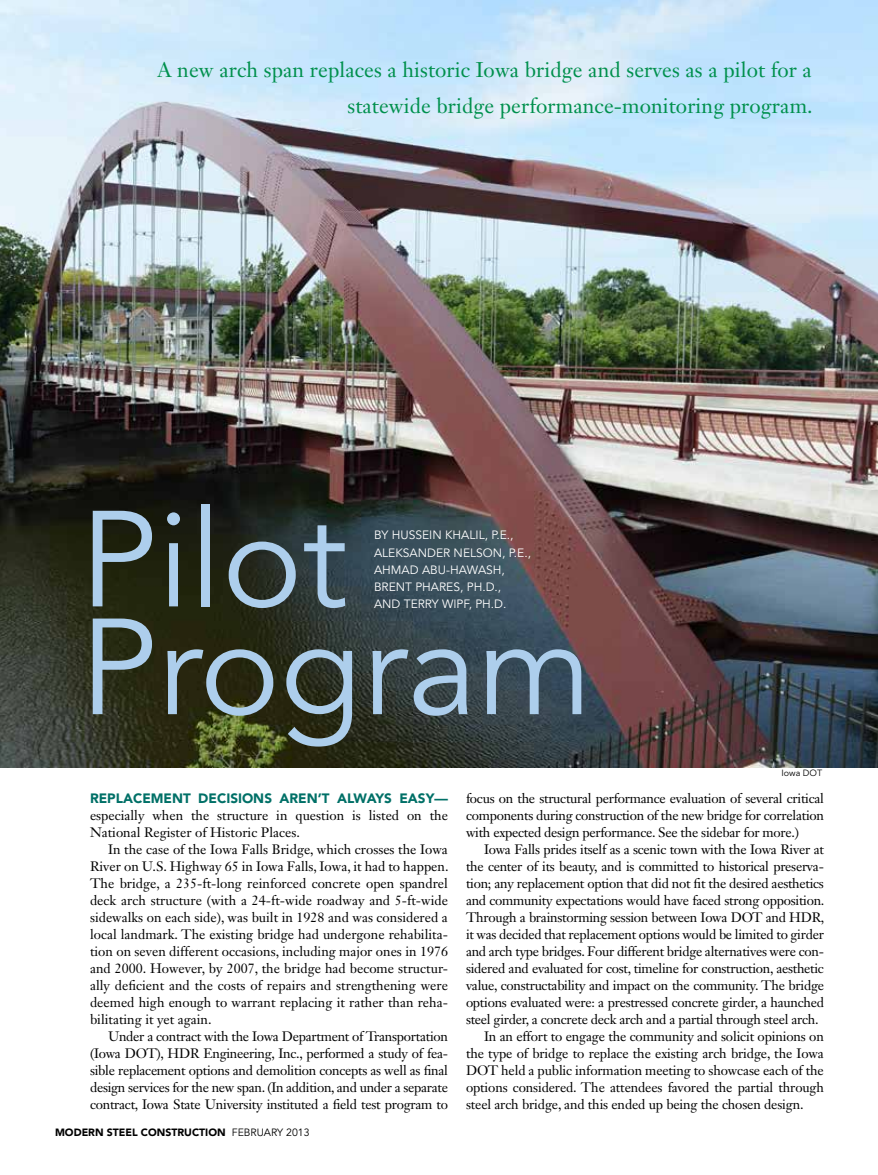
<style>
.page{position:relative;width:878px;height:1175px;background:#fff}
.page>*{position:absolute;margin:0;border:0;box-sizing:border-box;transform-origin:0 0}
.t1{font:135px/107.7px "Avenir LT Std";color:#adceec}
.t2{font:21px/36px "Janson Text LT Std";letter-spacing:.005em;color:#00904d;text-align:right}
.t3{font:13.5px/17px "Janson Text LT Std";letter-spacing:-.02em;color:#000;text-align:justify}
.t4{font:13.5px/17px "Janson Text LT Std";color:#000}
.t5{font:900 13.5px "Avenir LT Std";color:#007067}
.t6{font:12px/17.2px "Avenir LT Std";color:#fff}
.t7{font:900 10.5px "Avenir LT Std";color:#000}
.t8{font:9px "Avenir LT Std";color:#000}
.s1{font-weight:400}
</style>
<div class="page">
<img style="left:0;top:0;width:878px;height:767px">
<h2 class="t2" style="left:158px;top:52px;width:656px">A new arch span replaces a historic Iowa bridge and serves as a pilot for a statewide bridge performance-monitoring program.</h2>
<h1 class="t1" style="left:80px;top:510px;width:514px">PILOT<br>PROGRAM</h1>
<p class="t6" style="left:374px;top:527px;width:158px">BY HUSSEIN KHALIL, P.E.,<br>ALEKSANDER N ELSON, P.E.,<br>AH MAD AB U-HAWASH ,<br>BRENT PHARES, PH .D.,<br>AND TERRY WIPF, PH .D.</p>
<p class="t8" style="left:781px;top:767px;width:29px">I OWA DOT</p>
<p class="t5" style="left:90px;top:789px;width:359px">REPLACEMENT DECISIONS AREN’T ALWAYS EASY—</p>
<p class="t4" style="left:90px;top:806px;width:359px">especially when the structure in question is listed on the<br>National Register of Historic Places.</p>
<p class="t3" style="left:90px;top:840px;width:360px;text-indent:18px">In the case of the Iowa Falls Bridge, which crosses the Iowa River on U.S. Highway 65 in Iowa Falls, Iowa, it had to happen.<br>The bridge, a 235-ft-long reinforced concrete open spandrel deck arch structure (with a 24-ft-wide roadway and 5-ft-wide sidewalks on each side), was built in 1928 and was considered a local landmark. The existing bridge had undergone rehabilita&shy;tion on seven different occasions, including major ones in 1976 and 2000. However, by 2007, the bridge had become structur&shy;ally deficient and the costs of repairs and strengthening were deemed high enough to warrant replacing it rather than reha&shy;bilitating it yet again.</p>
<p class="t3" style="left:90px;top:1027px;width:359px;text-indent:18px">Under a contract with the Iowa Department of Transportation (Iowa DOT), HDR Engineering, Inc., performed a study of fea&shy;sible replacement options and demolition concepts as well as final design services for the new span. (In addition, and under a separate contract, Iowa State University instituted a field test program to</p>
<p class="t7" style="left:55px;top:1125px;width:256px">MODERN STEEL CONSTRUCTION <span class="s1">FEBRUARY 2013</span></p>
<p class="t3" style="left:466px;top:789px;width:359px">focus on the structural performance evaluation of several critical components during construction of the new bridge for correlation with expected design performance. See the sidebar for more.)</p>
<p class="t3" style="left:484px;top:840px;width:341px">Iowa Falls prides itself as a scenic town with the Iowa River at</p>
<p class="t3" style="left:466px;top:857px;width:359px">the center of its beauty, and is committed to historical preserva-</p>
<p class="t3" style="left:466px;top:874px;width:359px">tion; any replacement option that did not fit the desired aesthetics</p>
<p class="t3" style="left:466px;top:891px;width:360px">and community expectations would have faced strong opposition.</p>
<p class="t3" style="left:466px;top:908px;width:360px">Through a brainstorming session between Iowa DOT and HDR,</p>
<p class="t3" style="left:466px;top:925px;width:359px">it was decided that replacement options would be limited to girder</p>
<p class="t3" style="left:466px;top:942px;width:359px">and arch type bridges. Four different bridge alternatives were con-</p>
<p class="t3" style="left:466px;top:959px;width:359px">sidered and evaluated for cost, timeline for construction, aesthetic</p>
<p class="t3" style="left:466px;top:976px;width:359px">value, constructability and impact on the community. The bridge</p>
<p class="t3" style="left:466px;top:993px;width:359px">options evaluated were: a prestressed concrete girder, a haunched</p>
<p class="t3" style="left:466px;top:1010px;width:354px">steel girder, a concrete deck arch and a partial through steel arch.</p>
<p class="t3" style="left:484px;top:1027px;width:341px">In an effort to engage the community and solicit opinions on</p>
<p class="t3" style="left:466px;top:1044px;width:359px">the type of bridge to replace the existing arch bridge, the Iowa</p>
<p class="t3" style="left:466px;top:1061px;width:359px">DOT held a public information meeting to showcase each of the</p>
<p class="t3" style="left:466px;top:1078px;width:359px">options considered. The attendees favored the partial through</p>
<p class="t3" style="left:466px;top:1095px;width:339px">steel arch bridge, and this ended up being the chosen design.</p>
</div>
